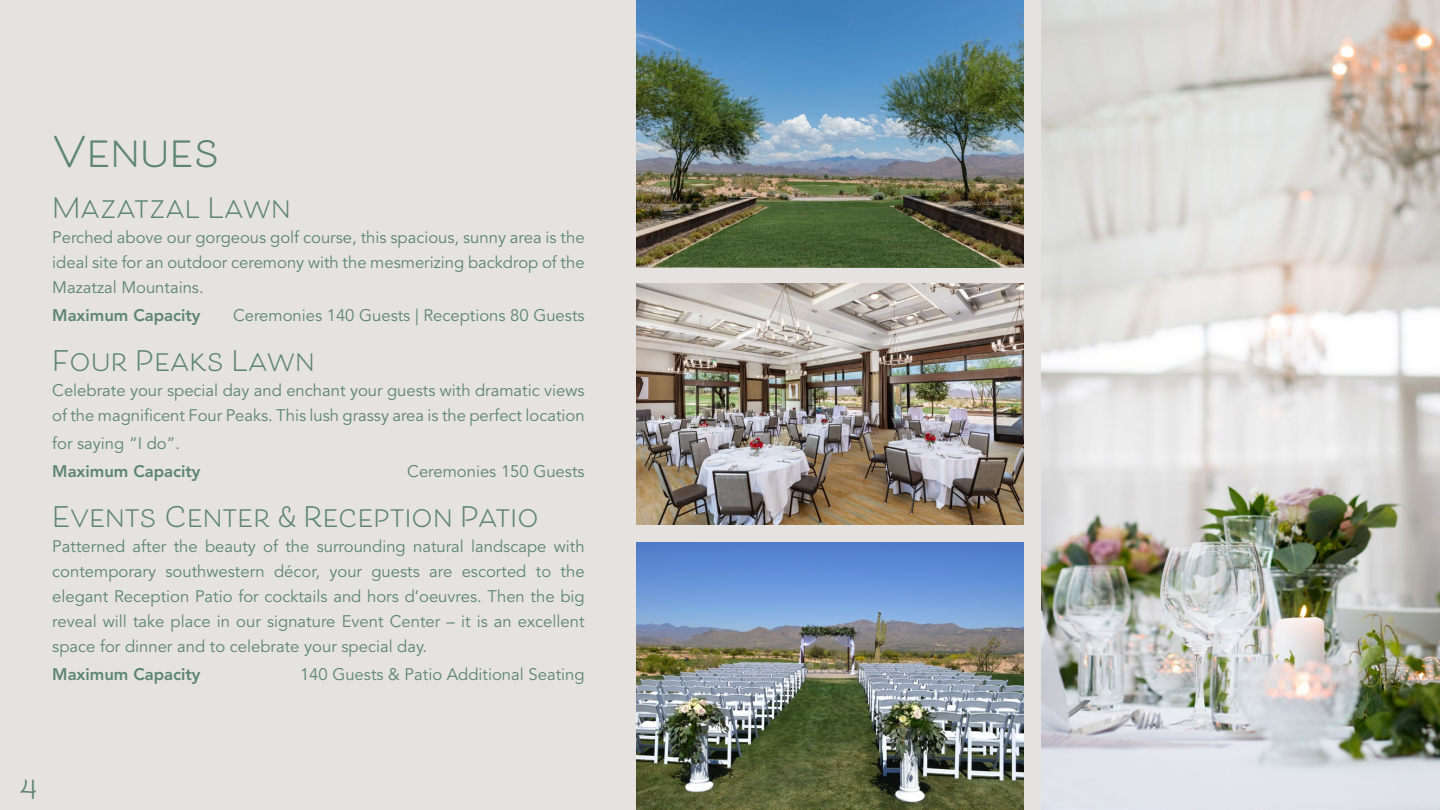
<style>
.page{position:relative;width:1440px;height:810px;background:#e6e2df}
.page>*{position:absolute;margin:0;border:0;box-sizing:border-box;transform-origin:0 0}
.t1{font:700 41.7px "Beloved Sans";color:#5c8576}
.t2{font:700 27.83px "Beloved Sans";color:#5c8576}
.t3{font:16.65px/25px "Avenir LT Std";color:#5c8576;text-align:justify}
.t4{font:800 16.65px "Avenir LT Std";color:#5c8576}
</style>
<div class="page">
<img style="left:637px;top:0;width:387px;height:268px">
<img style="left:1042px;top:0;width:398px;height:810px">
<img style="left:637px;top:542px;width:387px;height:268px">
<img style="left:637px;top:284px;width:387px;height:240px">
<h1 class="t1" style="left:52px;top:129px;width:169px">Venues</h1>
<h2 class="t2" style="left:52px;top:192px;width:240px">Mazatzal Lawn</h2>
<p class="t3" style="left:52px;top:225px;width:534px">Perched above our gorgeous golf course, this spacious, sunny area is the ideal site for an outdoor ceremony with the mesmerizing backdrop of the Mazatzal Mountains.</p>
<p class="t4" style="left:52px;top:305px;width:150px">Maximum Capacity</p>
<p class="t3" style="left:233px;top:303px;width:353px">Ceremonies 140 Guests | Receptions 80 Guests</p>
<h2 class="t2" style="left:52px;top:345px;width:264px">Four Peaks Lawn</h2>
<p class="t3" style="left:52px;top:378px;width:534px">Celebrate your special day and enchant your guests with dramatic views of the magnificent Four Peaks. This lush grassy area is the perfect location</p>
<p class="t3" style="left:52px;top:431px;width:129px">for saying “I do”.</p>
<p class="t4" style="left:52px;top:461px;width:150px">Maximum Capacity</p>
<p class="t3" style="left:407px;top:459px;width:179px">Ceremonies 150 Guests</p>
<h2 class="t2" style="left:52px;top:501px;width:488px">Events Center &amp; Reception Patio</h2>
<p class="t3" style="left:52px;top:534px;width:534px">Patterned after the beauty of the surrounding natural landscape with contemporary southwestern décor, your guests are escorted to the elegant Reception Patio for cocktails and hors d’oeuvres. Then the big reveal will take place in our signature Event Center – it is an excellent space for dinner and to celebrate your special day.</p>
<p class="t4" style="left:52px;top:664px;width:150px">Maximum Capacity</p>
<p class="t3" style="left:300px;top:662px;width:286px">140 Guests &amp; Patio Additional Seating</p>
<h2 class="t2" style="left:19px;top:773px;width:19px">4</h2>
</div>
